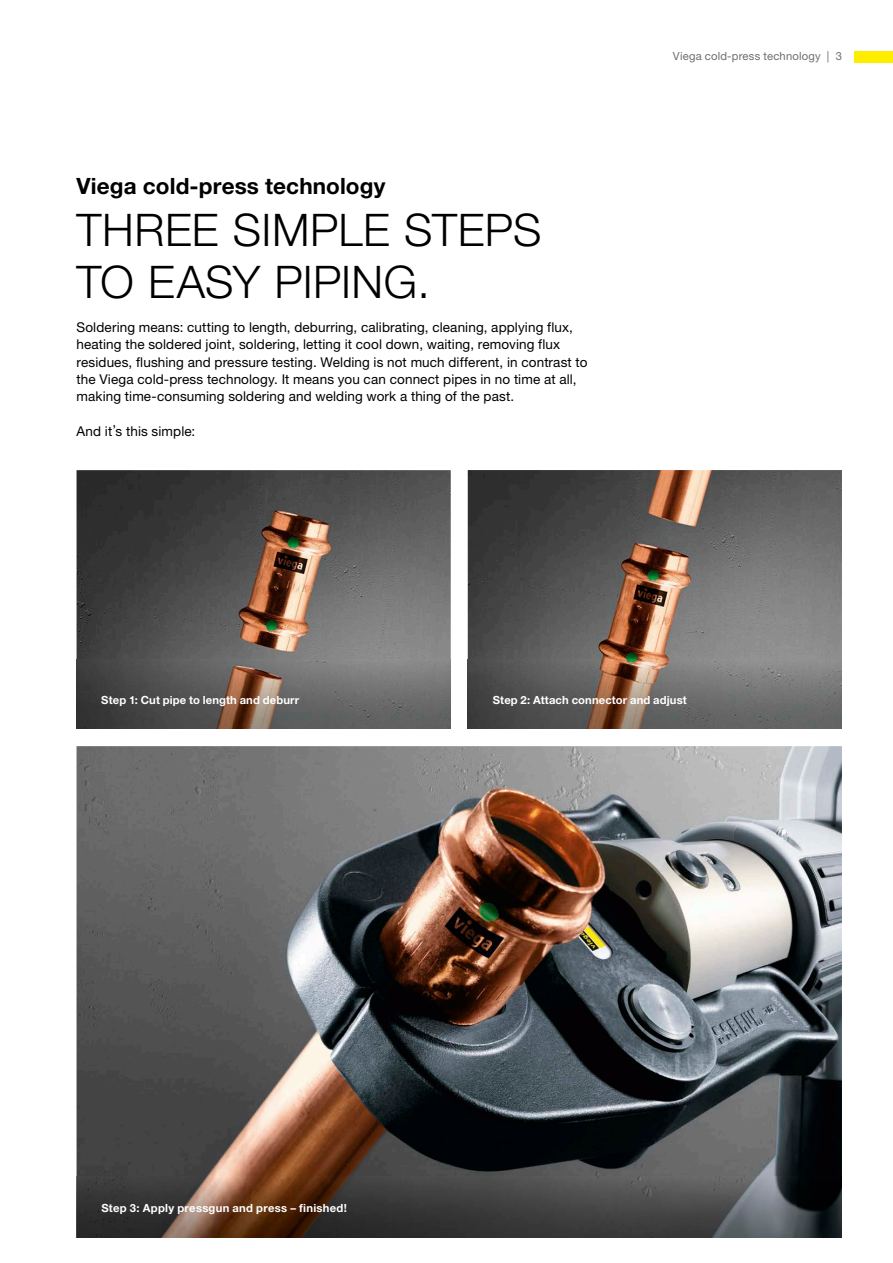
<style>
.page{position:relative;width:893px;height:1263px;background:#fff}
.page>*{position:absolute;margin:0;border:0;box-sizing:border-box;transform-origin:0 0}
.t1{font:45px/51.8px "M Ying Hei PR Cfor Viega W3";letter-spacing:.01em;color:#000}
.t2{font:22.5px "M Ying Hei PR Cfor Viega W7";letter-spacing:.005em;color:#000}
.t3{font:13.5px/17.2px "M Ying Hei PR Cfor Viega W4";letter-spacing:.01em;color:#000}
.t4{font:11.25px "M Ying Hei PR Cfor Viega W7";letter-spacing:.015em;color:#fff}
.t5{font:11.25px "M Ying Hei PR Cfor Viega W4";letter-spacing:.015em;color:#6e6e6d}
</style>
<div class="page">
<img style="left:77px;top:746px;width:765px;height:430px">
<img style="left:468px;top:470px;width:374px;height:190px">
<img style="left:77px;top:470px;width:374px;height:190px">
<img style="left:77px;top:660px;width:374px;height:69px">
<img style="left:77px;top:1176px;width:765px;height:61px">
<img style="left:468px;top:660px;width:374px;height:69px">
<div style="left:855px;top:51px;width:38px;height:11px;background:#ffed00"></div>
<h2 class="t2" style="left:77px;top:172px;width:310px">Viega cold-press technology</h2>
<h1 class="t1" style="left:77px;top:204px;width:466px">THREE SIMPLE STEPS<br>TO EASY PIPING.</h1>
<p class="t3" style="left:77px;top:319px;width:512px">Soldering means: cutting to length, deburring, calibrating, cleaning, applying flux, heating the soldered joint, soldering, letting it cool down, waiting, removing flux residues, flushing and pressure testing. Welding is not much different, in contrast to the Viega cold-press technology. It means you can connect pipes in no time at all, making time-consuming soldering and welding work a thing of the past.</p>
<p class="t3" style="left:77px;top:422px;width:120px">And it’s this simple:</p>
<p class="t5" style="left:673px;top:49px;width:171px">Viega cold-press technology | 3</p>
<p class="t4" style="left:101px;top:692px;width:199px">Step 1: Cut pipe to length and deburr</p>
<p class="t4" style="left:493px;top:693px;width:195px">Step 2: Attach connector and adjust</p>
<p class="t4" style="left:101px;top:1201px;width:247px">Step 3: Apply pressgun and press – finished!</p>
</div>
